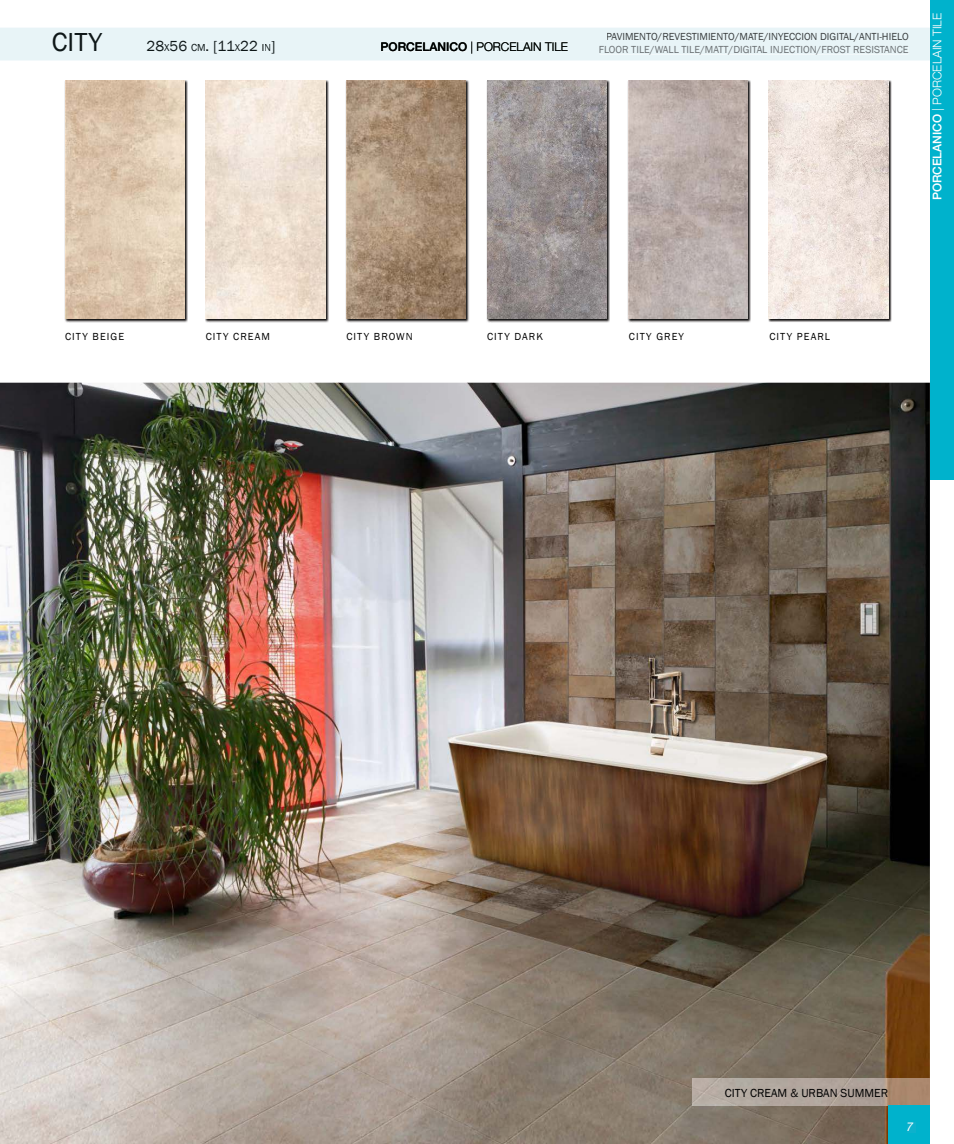
<style>
.page{position:relative;width:954px;height:1144px;background:#fff}
.page>*{position:absolute;margin:0;border:0;box-sizing:border-box;transform-origin:0 0}
.t1{font:27px "Franklin Gothic";color:#0e1718}
.t2{font:15px "Franklin Gothic";color:#0e1718}
.t3{font:300 12px "Helvetica Neue";color:#fff}
.t4{font:300 12px "Helvetica Neue";color:#001209}
.t5{font:12px "Franklin Gothic";color:#000}
.t6{font:italic 12px "Helvetica Neue";color:#fff}
.t7{font:10.5px "Franklin Gothic";color:#3b3f40}
.t8{font:10.5px "Franklin Gothic";color:#6c7174}
.t9{font:10.5px "Franklin Gothic";letter-spacing:.1em;color:#000}
.s1{font-size:10.5px}
.s2{font-weight:500}
</style>
<div class="page">
<img style="left:0;top:383px;width:929px;height:761px">
<img style="left:65px;top:80px;width:123px;height:242px">
<img style="left:65px;top:81px;width:119px;height:238px">
<img style="left:346px;top:80px;width:123px;height:242px">
<img style="left:346px;top:81px;width:119px;height:238px">
<img style="left:205px;top:80px;width:123px;height:242px">
<img style="left:206px;top:81px;width:119px;height:238px">
<img style="left:486px;top:80px;width:123px;height:242px">
<img style="left:487px;top:81px;width:119px;height:238px">
<img style="left:768px;top:80px;width:123px;height:242px">
<img style="left:768px;top:81px;width:119px;height:238px">
<img style="left:627px;top:80px;width:123px;height:242px">
<img style="left:628px;top:81px;width:119px;height:238px">
<img style="left:692px;top:1078px;width:237px;height:28px">
<div style="left:929px;top:0;width:24px;height:479px;background:#00b2cc"></div>
<div style="left:888px;top:1106px;width:41px;height:38px;background:#00b2cc"></div>
<svg style="left:907px;top:1123px;width:7px;height:9px"></svg>
<div style="left:0;top:28px;width:929px;height:32px;background:#e8f4f7"></div>
<div style="left:381px;top:42px;width:86px;height:9px;background:#e8f4f7"></div>
<div style="left:471px;top:42px;width:96px;height:12px;background:#e8f4f7"></div>
<p class="t7" style="left:606px;top:32px;width:304px">PAVIMENTO/REVESTIMIENTO/MATE/INYECCION DIGITAL/ANTI-HIELO</p>
<h1 class="t1" style="left:52px;top:31px;width:52px">CITY</h1>
<h2 class="t2" style="left:146px;top:40px;width:130px">28<span class="s1">X</span>56 <span class="s1">CM</span>. [11<span class="s1">X</span>22 <span class="s1">IN</span>]</h2>
<p class="t4" style="left:380px;top:42px;width:189px"><span class="s2">PORCELANICO</span> | PORCELAIN TILE</p>
<p class="t8" style="left:598px;top:45px;width:311px">FLOOR TILE/WALL TILE/MATT/DIGITAL INJECTION/FROST RESISTANCE</p>
<p class="t3" style="left:931px;top:200px;width:189px;rotate:-90deg"><span class="s2">PORCELANICO</span> | PORCELAIN TILE</p>
<p class="t9" style="left:65px;top:332px;width:60px">CITY BEIGE</p>
<p class="t9" style="left:206px;top:332px;width:66px">CITY CREAM</p>
<p class="t9" style="left:346px;top:332px;width:68px">CITY BROWN</p>
<p class="t9" style="left:487px;top:332px;width:57px">CITY DARK</p>
<p class="t9" style="left:628px;top:332px;width:56px">CITY GREY</p>
<p class="t9" style="left:769px;top:332px;width:62px">CITY PEARL</p>
<p class="t5" style="left:724px;top:1088px;width:165px">CITY CREAM &amp; URBAN SUMMER</p>
<p class="t6" style="left:905px;top:1120px;width:10px">7</p>
</div>
